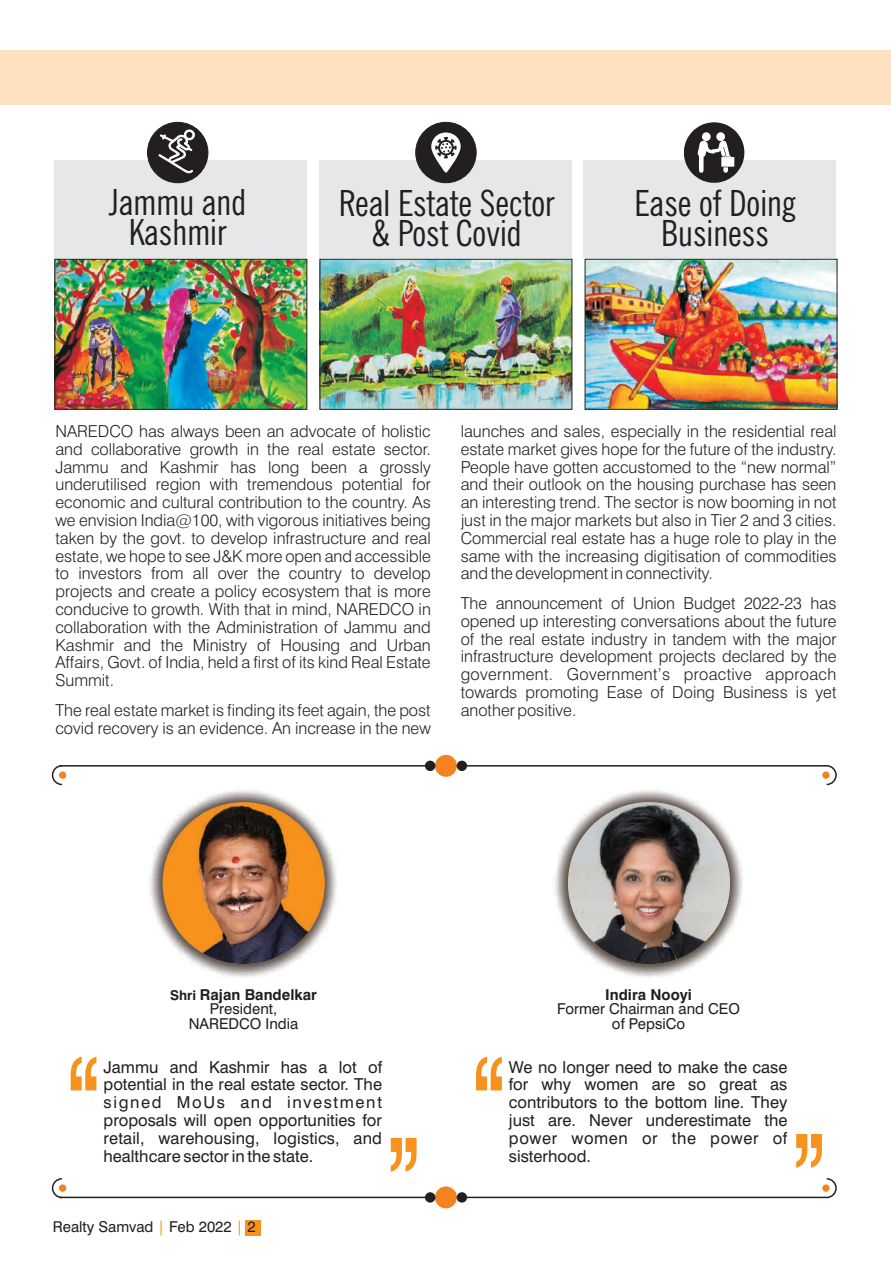
<style>
.page{position:relative;width:891px;height:1269px;background:#fff}
.page>*{position:absolute;margin:0;border:0;box-sizing:border-box;transform-origin:0 0}
.t1{font:condensed 36px/30.2px "News Gothic BT";color:#231f20;text-align:center}
.t2{font:300 16.5px/17.9px "Swiss 721 BT";color:#231f20;text-align:justify}
.t3{font:16.5px/17.9px "Swiss 721 BT";color:#231f20;text-align:justify}
.t4{font:15px/14.4px "Swiss 721 BT";color:#231f20;text-align:center}
.t5{font:700 15px "Swiss 721 BT";color:#231f20}
.t6{font:15px "Swiss 721 BT";color:#f7931d}
.t7{font:700 13.5px "Swiss 721 BT";color:#231f20}
</style>
<div class="page">
<svg style="left:71px;top:1057px;width:25px;height:33px"></svg>
<svg style="left:391px;top:1138px;width:26px;height:34px"></svg>
<svg style="left:476px;top:1057px;width:26px;height:33px"></svg>
<svg style="left:796px;top:1134px;width:26px;height:34px"></svg>
<div style="left:584px;top:161px;width:252px;height:97px;background:#e6e7e9"></div>
<div style="left:320px;top:161px;width:252px;height:97px;background:#e6e7e9"></div>
<div style="left:245px;top:1220px;width:15px;height:16px;background:#f7931d"></div>
<img style="left:554px;top:790px;width:189px;height:187px">
<img style="left:568px;top:802px;width:162px;height:162px;border-radius:50%">
<img style="left:149px;top:790px;width:188px;height:187px">
<img style="left:167px;top:805px;width:158px;height:159px">
<img style="left:57px;top:261px;width:248px;height:147px">
<div style="left:55px;top:259px;width:252px;height:151px;border:1px solid #231f20"></div>
<img style="left:322px;top:261px;width:248px;height:147px">
<div style="left:320px;top:259px;width:252px;height:151px;border:1px solid #231f20"></div>
<img style="left:587px;top:261px;width:248px;height:147px">
<div style="left:585px;top:259px;width:252px;height:151px;border:1px solid #231f20"></div>
<svg style="left:684px;top:122px;width:60px;height:61px"></svg>
<div style="left:416px;top:122px;width:60px;height:61px;background:#231f20;border:1px solid #231f20;border-radius:50%"></div>
<svg style="left:431px;top:132px;width:30px;height:41px"></svg>
<div style="left:55px;top:161px;width:252px;height:97px;background:#e6e7e9"></div>
<div style="left:147px;top:122px;width:61px;height:61px;background:#231f20;border:1px solid #231f20;border-radius:50%"></div>
<svg style="left:159px;top:130px;width:36px;height:43px"></svg>
<hr style="left:60px;top:765px;width:767px;height:2px;background:#231f20">
<div style="left:435px;top:755px;width:22px;height:22px;background:#f58220;border-radius:50%"></div>
<div style="left:457px;top:761px;width:10px;height:10px;background:#231f20;border-radius:50%"></div>
<div style="left:425px;top:761px;width:10px;height:10px;background:#231f20;border-radius:50%"></div>
<svg style="left:825px;top:765px;width:12px;height:21px"></svg>
<div style="left:822px;top:771px;width:8px;height:8px;background:#f58220;border-radius:50%"></div>
<svg style="left:51px;top:765px;width:12px;height:21px"></svg>
<div style="left:59px;top:771px;width:7px;height:8px;background:#f58220;border-radius:50%"></div>
<hr style="left:60px;top:1197px;width:767px;height:1px;background:#231f20">
<div style="left:435px;top:1186px;width:22px;height:22px;background:#f58220;border-radius:50%"></div>
<div style="left:457px;top:1192px;width:10px;height:11px;background:#231f20;border-radius:50%"></div>
<div style="left:425px;top:1192px;width:10px;height:11px;background:#231f20;border-radius:50%"></div>
<svg style="left:825px;top:1178px;width:12px;height:21px"></svg>
<div style="left:822px;top:1184px;width:8px;height:8px;background:#f58220;border-radius:50%"></div>
<svg style="left:51px;top:1178px;width:12px;height:21px"></svg>
<div style="left:59px;top:1184px;width:7px;height:8px;background:#f58220;border-radius:50%"></div>
<h1 class="t1" style="left:109px;top:191px;width:139px">Jammu and<br>Kashmir</h1>
<h1 class="t1" style="left:339px;top:191px;width:217px">Real Estate Sector &amp; Post Covid</h1>
<h1 class="t1" style="left:635px;top:191px;width:162px">Ease of Doing<br>Business</h1>
<p class="t2" style="left:55px;top:424px;width:377px">NAREDCO has always been an advocate of holistic and collaborative growth in the real estate sector.<br>Jammu and Kashmir has long been a grossly underutilised region with tremendous potential for economic and cultural contribution to the country. As we envision India@100, with vigorous initiatives being taken by the govt. to develop infrastructure and real estate, we hope to see J&amp;K more open and accessible to investors from all over the country to develop projects and create a policy ecosystem that is more conducive to growth. With that in mind, NAREDCO in collaboration with the Administration of Jammu and Kashmir and the Ministry of Housing and Urban Affairs, Govt. of India, held a first of its kind Real Estate Summit.</p>
<p class="t2" style="left:55px;top:703px;width:377px">The real estate market is finding its feet again, the post covid recovery is an evidence. An increase in the new</p>
<p class="t2" style="left:461px;top:424px;width:377px">launches and sales, especially in the residential real estate market gives hope for the future of the industry.<br>People have gotten accustomed to the “new normal” and their outlook on the housing purchase has seen an interesting trend. The sector is now booming in not just in the major markets but also in Tier 2 and 3 cities.<br>Commercial real estate has a huge role to play in the same with the increasing digitisation of commodities and the development in connectivity.</p>
<p class="t2" style="left:461px;top:596px;width:377px">The announcement of Union Budget 2022-23 has opened up interesting conversations about the future of the real estate industry in tandem with the major infrastructure development projects declared by the government. Government’s proactive approach towards promoting Ease of Doing Business is yet another positive.</p>
<p class="t5" style="left:200px;top:989px;width:119px">Rajan Bandelkar</p>
<p class="t7" style="left:170px;top:990px;width:27px">Shri</p>
<p class="t4" style="left:189px;top:1003px;width:111px">President,<br>NAREDCO India</p>
<p class="t5" style="left:605px;top:989px;width:88px">Indira Nooyi</p>
<p class="t4" style="left:557px;top:1003px;width:185px">Former Chairman and CEO of PepsiCo</p>
<p class="t3" style="left:104px;top:1059px;width:280px">Jammu and Kashmir has a lot of potential in the real estate sector. The signed MoUs and investment proposals will open opportunities for retail, warehousing, logistics, and healthcare sector in the state.</p>
<p class="t3" style="left:509px;top:1059px;width:280px">We no longer need to make the case for why women are so great as contributors to the bottom line. They just are. Never underestimate the power women or the power of sisterhood.</p>
<p class="t6" style="left:158px;top:1221px;width:9px">|</p>
<p class="t6" style="left:236px;top:1221px;width:9px">|</p>
<p class="t4" style="left:53px;top:1221px;width:204px">Realty Samvad Feb 2022 2</p>
</div>
